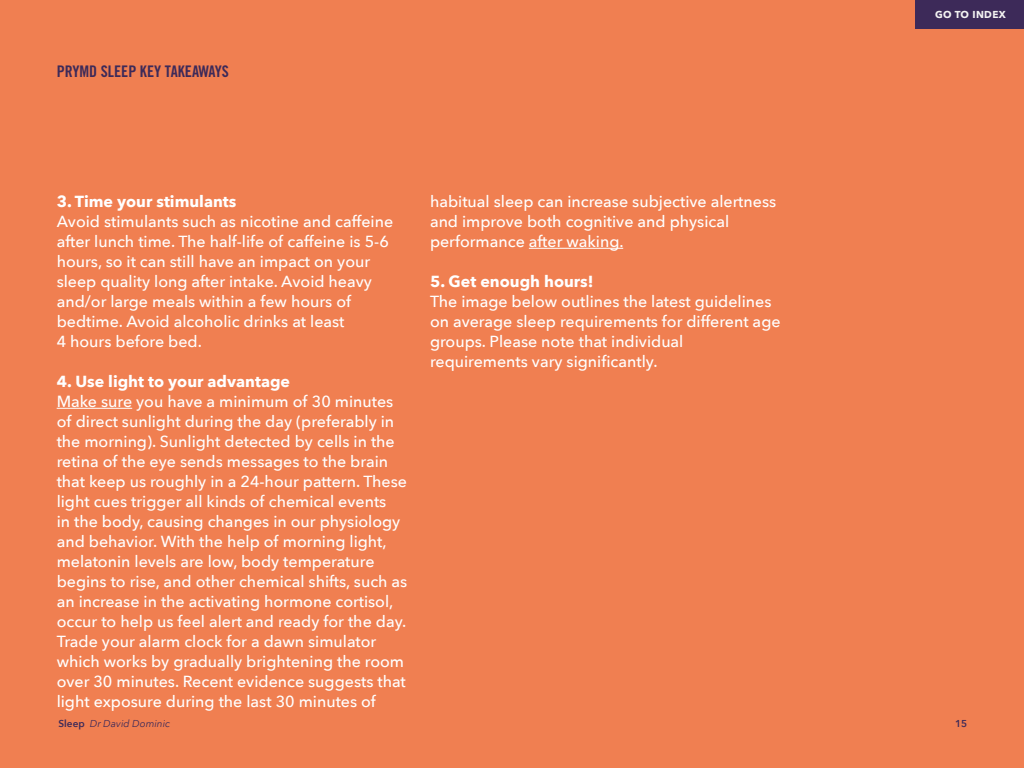
<style>
.page{position:relative;width:1024px;height:768px;background:#f07f51}
.page>*{position:absolute;margin:0;border:0;box-sizing:border-box;transform-origin:0 0}
.t1{font:500 16px/20px "Avenir Next";color:#fff}
.t2{font:700 16px "Avenir Next";color:#fff}
.t3{font:500 16px "Avenir Next LT Pro";color:#fff}
.t4{font:16px "Trade Gothic LT Std Bd Cn 20";color:#3d2a59}
.t5{font:italic 10px "Avenir Next";color:#3d2a59}
.t6{font:700 10px "Avenir Next LT Pro";letter-spacing:.04em;color:#f3f2f2}
.t7{font:600 10px "Avenir Next";color:#3d2a59}
.s1{font-weight:700}
.s2{font-family:"Avenir Next LT Pro"}
.s3{font-weight:600;font-style:normal}
.s4{font-family:"Avenir Next"}
</style>
<div class="page">
<div style="left:915px;top:0;width:109px;height:29px;background:#3d2a59"></div>
<hr style="left:57px;top:408px;width:75px;height:1px;background:#fff">
<hr style="left:529px;top:248px;width:94px;height:1px;background:#fff">
<p class="t4" style="left:57px;top:61px;width:174px">PRYMD SLEEP KEY TAKEAWAYS</p>
<p class="t2" style="left:57px;top:191px;width:181px">3. Time your stimulants</p>
<p class="t1" style="left:57px;top:212px;width:338px">Avoid stimulants such as nicotine and caffeine after lunch time. The half-life of caffeine is 5-6 hours, so it can still have an impact on your sleep quality long after intake. Avoid heavy and/or large meals within a few hours of bedtime. Avoid alcoholic drinks at least<br>4 hours before bed.</p>
<p class="t1" style="left:57px;top:372px;width:352px"><span class="s1">4. Use light to your advantage<br></span><span class="s2">Make sure</span> you have a minimum of 30 minutes of direct sunlight during the day (preferably in the morning). Sunlight detected by cells in the retina of the eye sends messages to the brain that keep us roughly in a 24-hour pattern. These light cues trigger all kinds of chemical events<br>in the body, causing changes in our physiology and behavior. With the help of morning light, melatonin levels are low, body temperature begins to rise, and other chemical shifts, such as an increase in the activating hormone cortisol, occur to help us feel alert and ready for the day.<br>Trade your alarm clock for a dawn simulator which works by gradually brightening the room over 30 minutes. Recent evidence suggests that light exposure during the last 30 minutes of</p>
<p class="t5" style="left:59px;top:717px;width:113px"><span class="s3">Sleep</span> Dr David Dominic</p>
<p class="t1" style="left:430px;top:192px;width:348px">habitual sleep can increase subjective alertness and improve both cognitive and physical</p>
<p class="t3" style="left:430px;top:231px;width:195px"><span class="s4">performance</span> after waking.</p>
<p class="t2" style="left:430px;top:271px;width:165px">5. Get enough hours!</p>
<p class="t1" style="left:430px;top:292px;width:352px">The image below outlines the latest guidelines on average sleep requirements for different age groups. Please note that individual requirements vary significantly.</p>
<p class="t6" style="left:935px;top:8px;width:72px">GO TO INDEX</p>
<p class="t7" style="left:955px;top:717px;width:14px">15</p>
</div>
